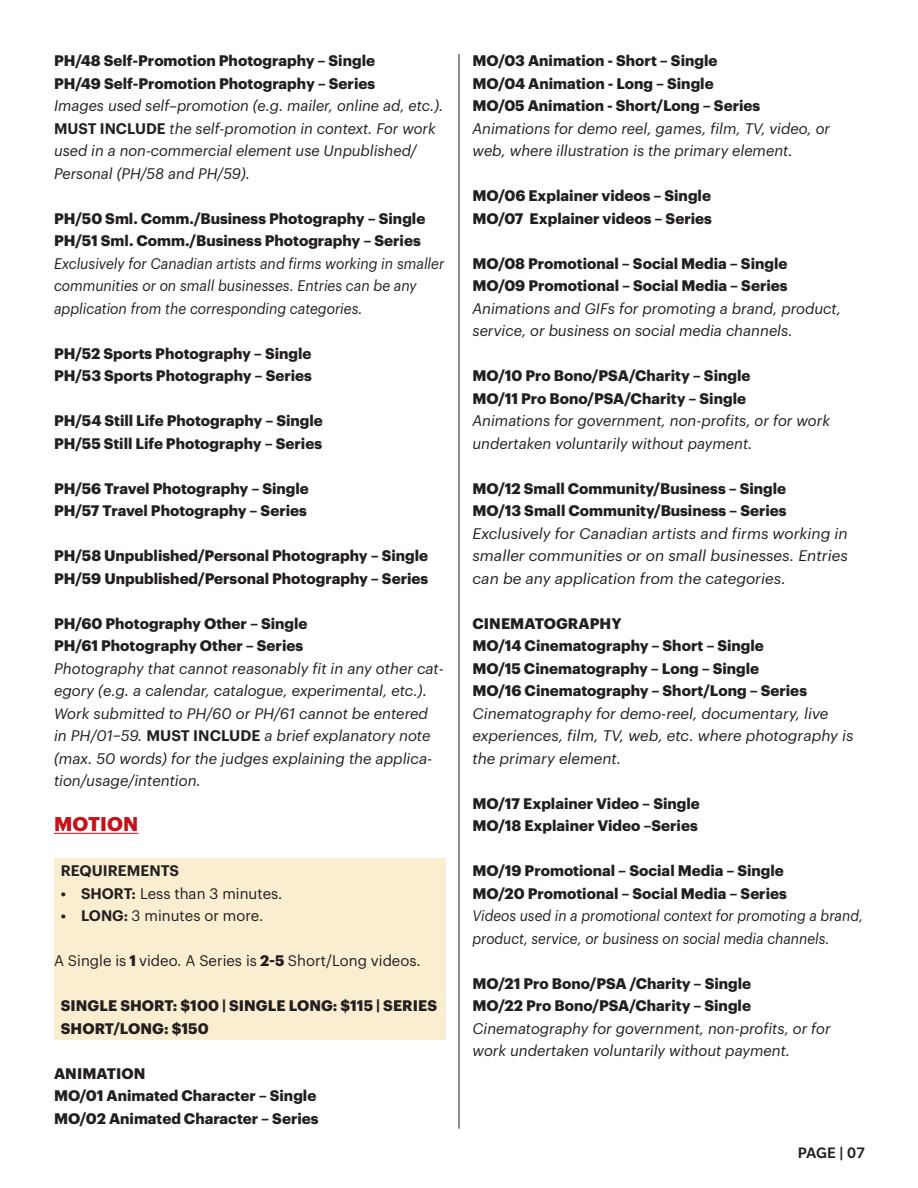
<style>
.page{position:relative;width:918px;height:1188px;background:#fff}
.page>*{position:absolute;margin:0;border:0;box-sizing:border-box;transform-origin:0 0}
.t1{font:700 19.5px "Graphik";letter-spacing:.005em;color:#c4121a}
.t2{font:500 16.5px "Slate Pro";color:#231f20}
.t3{font:700 15px/22.5px "Graphik";color:#231f20}
.t4{font:italic 15px/22.5px "Graphik";color:#231f20}
.t5{font:italic 15px/22.5px "Graphik";color:#231f20;scale:.94 1}
.t6{font:italic 15px/22.5px "Graphik";color:#231f20;text-align:justify;scale:1.04 1}
.t7{font:italic 15px/22.5px "Graphik";color:#231f20;scale:.93 1}
.t8{font:15px "Graphik";color:#231f20}
.t9{font:600 15px "Graphik";color:#231f20}
.s1{font-weight:600;font-style:normal}
.s2{font-weight:600}
.s3{font-weight:700}
</style>
<div class="page">
<hr style="left:459px;top:54px;width:1px;height:1075px;background:#231f20">
<div style="left:54px;top:859px;width:392px;height:181px;background:#f9eed0"></div>
<hr style="left:54px;top:833px;width:84px;height:1px;background:#c4121a">
<p class="t3" style="left:54px;top:48px;width:323px">PH/48 Self-Promotion Photography – Single</p>
<p class="t3" style="left:54px;top:71px;width:323px">PH/49 Self-Promotion Photography – Series</p>
<p class="t4" style="left:54px;top:93px;width:391px">Images used self–promotion (e.g. mailer, online ad, etc.).<br><span class="s1">MUST INCLUDE</span> the self-promotion in context. For work used in a non-commercial element use Unpublished/ Personal (PH/58 and PH/59).</p>
<p class="t3" style="left:54px;top:206px;width:373px">PH/50 Sml. Comm./Business Photography – Single</p>
<p class="t3" style="left:54px;top:228px;width:368px">PH/51 Sml. Comm./Business Photography – Series</p>
<p class="t5" style="left:54px;top:251px;width:417px">Exclusively for Canadian artists and firms working in smaller communities or on small businesses. Entries can be any application from the corresponding categories.</p>
<p class="t3" style="left:54px;top:341px;width:259px">PH/52 Sports Photography – Single</p>
<p class="t3" style="left:54px;top:363px;width:260px">PH/53 Sports Photography – Series</p>
<p class="t3" style="left:54px;top:408px;width:270px">PH/54 Still Life Photography – Single</p>
<p class="t3" style="left:54px;top:431px;width:270px">PH/55 Still Life Photography – Series</p>
<p class="t3" style="left:54px;top:476px;width:256px">PH/56 Travel Photography – Single</p>
<p class="t3" style="left:54px;top:498px;width:255px">PH/57 Travel Photography – Series</p>
<p class="t3" style="left:54px;top:543px;width:376px">PH/58 Unpublished/Personal Photography – Single</p>
<p class="t3" style="left:54px;top:566px;width:376px">PH/59 Unpublished/Personal Photography – Series</p>
<p class="t3" style="left:54px;top:611px;width:255px">PH/60 Photography Other – Single</p>
<p class="t3" style="left:54px;top:633px;width:251px">PH/61 Photography Other – Series</p>
<p class="t4" style="left:54px;top:656px;width:391px">Photography that cannot reasonably fit in any other cat&shy;egory (e.g. a calendar, catalogue, experimental, etc.).<br>Work submitted to PH/60 or PH/61 cannot be entered in PH/01–59. <span class="s1">MUST INCLUDE</span> a brief explanatory note (max. 50 words) for the judges explaining the applica&shy;tion/usage/intention.</p>
<p class="t1" style="left:54px;top:809px;width:86px">MOTION</p>
<p class="t9" style="left:61px;top:859px;width:120px">REQUIREMENTS</p>
<p class="t8" style="left:61px;top:882px;width:223px"><span class="s2">• SHORT:</span> Less than 3 minutes.</p>
<p class="t8" style="left:61px;top:905px;width:204px"><span class="s2">• LONG:</span> 3 minutes or more.</p>
<p class="t8" style="left:54px;top:950px;width:368px">A Single is <span class="s3">1</span> video. A Series is <span class="s3">2-5</span> Short/Long videos.</p>
<p class="t3" style="left:61px;top:993px;width:378px">SINGLE SHORT: $100 | SINGLE LONG: $115 | SERIES<br>SHORT/LONG: $150</p>
<p class="t3" style="left:54px;top:1061px;width:93px">ANIMATION</p>
<p class="t3" style="left:54px;top:1083px;width:264px">MO/01 Animated Character – Single</p>
<p class="t3" style="left:54px;top:1106px;width:266px">MO/02 Animated Character – Series</p>
<p class="t3" style="left:472px;top:48px;width:246px">MO/03 Animation - Short – Single</p>
<p class="t3" style="left:472px;top:71px;width:243px">MO/04 Animation - Long – Single</p>
<p class="t3" style="left:472px;top:93px;width:289px">MO/05 Animation - Short/Long – Series</p>
<p class="t4" style="left:472px;top:116px;width:359px">Animations for demo reel, games, film, TV, video, or web, where illustration is the primary element.</p>
<p class="t3" style="left:472px;top:183px;width:240px">MO/06 Explainer videos – Single</p>
<p class="t3" style="left:472px;top:206px;width:241px">MO/07 Explainer videos – Series</p>
<p class="t3" style="left:472px;top:251px;width:316px">MO/08 Promotional – Social Media – Single</p>
<p class="t3" style="left:472px;top:273px;width:317px">MO/09 Promotional – Social Media – Series</p>
<p class="t4" style="left:472px;top:296px;width:370px">Animations and GIFs for promoting a brand, product, service, or business on social media channels.</p>
<p class="t3" style="left:472px;top:363px;width:279px">MO/10 Pro Bono/PSA/Charity – Single</p>
<p class="t3" style="left:472px;top:386px;width:275px">MO/11 Pro Bono/PSA/Charity – Single</p>
<p class="t4" style="left:472px;top:408px;width:359px">Animations for government, non-profits, or for work undertaken voluntarily without payment.</p>
<p class="t3" style="left:472px;top:476px;width:315px">MO/12 Small Community/Business – Single</p>
<p class="t3" style="left:472px;top:498px;width:316px">MO/13 Small Community/Business – Series</p>
<p class="t6" style="left:472px;top:521px;width:362px">Exclusively for Canadian artists and firms working in smaller communities or on small businesses. Entries can be any application from the categories.</p>
<p class="t3" style="left:473px;top:611px;width:150px">CINEMATOGRAPHY</p>
<p class="t3" style="left:472px;top:633px;width:293px">MO/14 Cinematography – Short – Single</p>
<p class="t3" style="left:472px;top:656px;width:288px">MO/15 Cinematography – Long – Single</p>
<p class="t3" style="left:472px;top:678px;width:336px">MO/16 Cinematography – Short/Long – Series</p>
<p class="t4" style="left:472px;top:701px;width:382px">Cinematography for demo-reel, documentary, live experiences, film, TV, web, etc. where photography is the primary element.</p>
<p class="t3" style="left:472px;top:791px;width:229px">MO/17 Explainer Video – Single</p>
<p class="t3" style="left:472px;top:813px;width:227px">MO/18 Explainer Video –Series</p>
<p class="t3" style="left:472px;top:858px;width:313px">MO/19 Promotional – Social Media – Single</p>
<p class="t3" style="left:472px;top:881px;width:316px">MO/20 Promotional – Social Media – Series</p>
<p class="t7" style="left:472px;top:903px;width:421px">Videos used in a promotional context for promoting a brand, product, service, or business on social media channels.</p>
<p class="t3" style="left:473px;top:971px;width:280px">MO/21 Pro Bono/PSA /Charity – Single</p>
<p class="t3" style="left:473px;top:993px;width:280px">MO/22 Pro Bono/PSA/Charity – Single</p>
<p class="t4" style="left:473px;top:1016px;width:360px">Cinematography for government, non-profits, or for work undertaken voluntarily without payment.</p>
<p class="t2" style="left:798px;top:1144px;width:69px">PAGE | 07</p>
</div>
